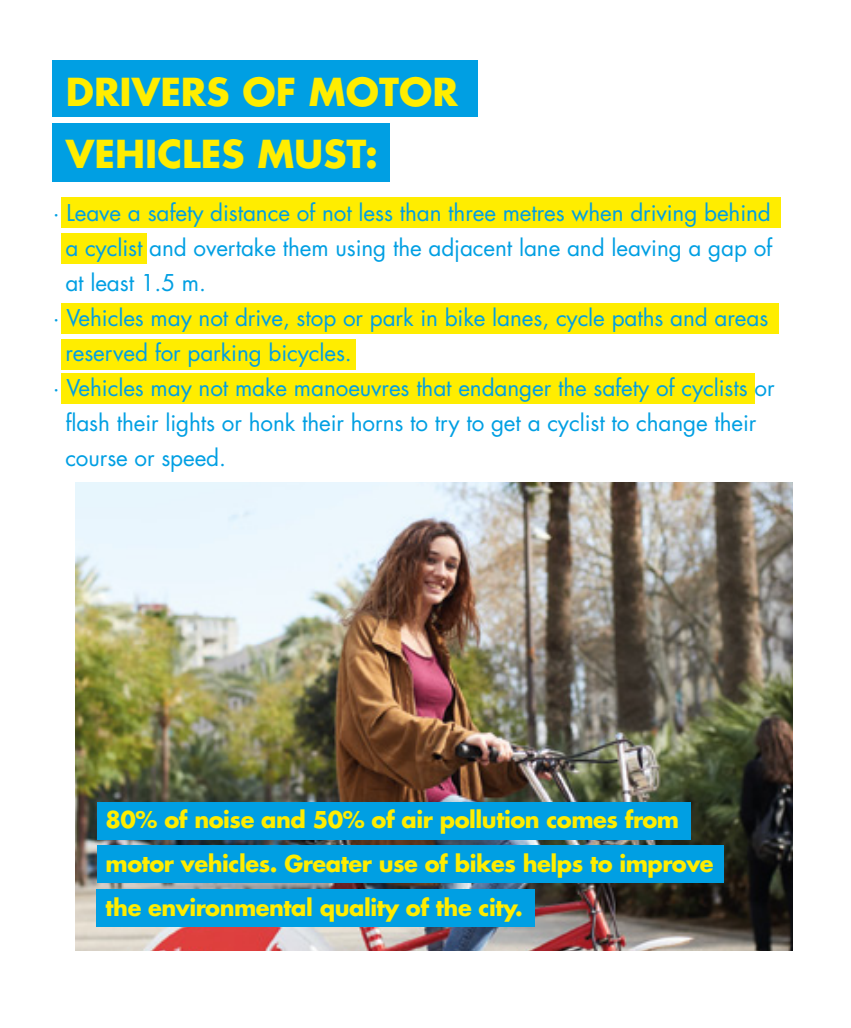
<style>
.page{position:relative;width:851px;height:1028px;background:#fff}
.page>*{position:absolute;margin:0;border:0;box-sizing:border-box;transform-origin:0 0}
.t1{font:700 37.5px/61.8px "Futura";color:#ffed00}
.t2{font:22.5px "Futura";letter-spacing:-.005em;color:#009fe3}
.t3{font:700 22.5px/44px "Futura";letter-spacing:-.02em;color:#ffed00}
</style>
<div class="page">
<img style="left:75px;top:483px;width:717px;height:467px">
<div style="left:52px;top:123px;width:337px;height:59px;background:#009fe3"></div>
<div style="left:52px;top:61px;width:426px;height:56px;background:#009fe3"></div>
<div style="left:61px;top:198px;width:720px;height:30px;background:#ffed00"></div>
<div style="left:61px;top:233px;width:86px;height:30px;background:#ffed00"></div>
<div style="left:61px;top:303px;width:717px;height:30px;background:#ffed00"></div>
<div style="left:61px;top:339px;width:295px;height:30px;background:#ffed00"></div>
<div style="left:61px;top:373px;width:693px;height:31px;background:#ffed00"></div>
<div style="left:97px;top:889px;width:438px;height:37px;background:#009fe3"></div>
<div style="left:97px;top:845px;width:626px;height:38px;background:#009fe3"></div>
<div style="left:97px;top:801px;width:593px;height:38px;background:#009fe3"></div>
<h1 class="t1" style="left:66px;top:60px;width:393px">DRIVERS OF MOTOR<br>VEHICLES MUST:</h1>
<p class="t2" style="left:53px;top:198px;width:719px">· Leave a safety distance of not less than three metres when driving behind</p>
<p class="t2" style="left:65px;top:233px;width:708px">a cyclist and overtake them using the adjacent lane and leaving a gap of</p>
<p class="t2" style="left:65px;top:268px;width:142px">at least 1.5 m.</p>
<p class="t2" style="left:53px;top:303px;width:716px">· Vehicles may not drive, stop or park in bike lanes, cycle paths and areas</p>
<p class="t2" style="left:65px;top:338px;width:288px">reserved for parking bicycles.</p>
<p class="t2" style="left:53px;top:373px;width:723px">· Vehicles may not make manoeuvres that endanger the safety of cyclists or</p>
<p class="t2" style="left:65px;top:408px;width:692px">flash their lights or honk their horns to try to get a cyclist to change their</p>
<p class="t2" style="left:65px;top:443px;width:162px">course or speed.</p>
<p class="t3" style="left:106px;top:797px;width:609px">80% of noise and 50% of air pollution comes from motor vehicles. Greater use of bikes helps to improve the environmental quality of the city.</p>
</div>
